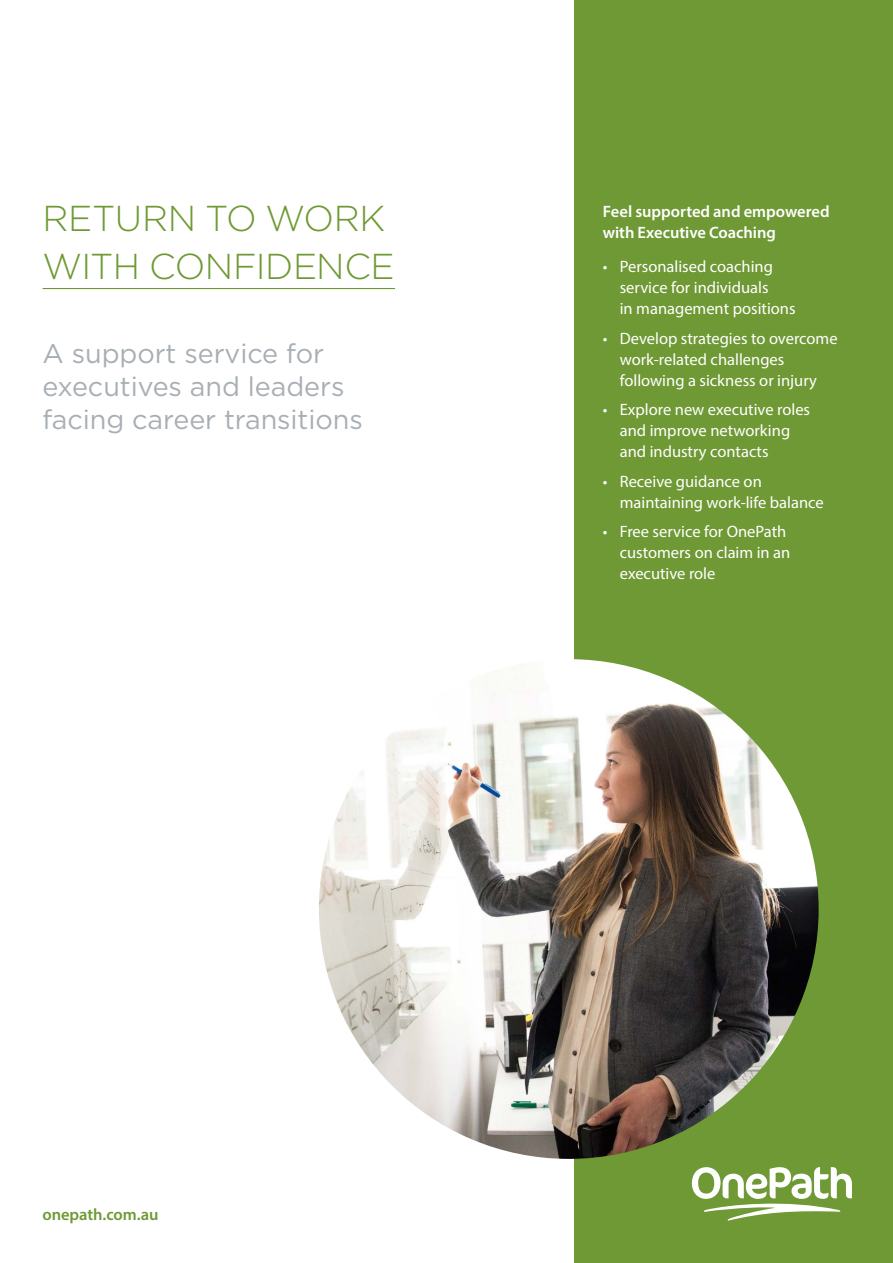
<style>
.page{position:relative;width:893px;height:1263px;background:#fff}
.page>*{position:absolute;margin:0;border:0;box-sizing:border-box;transform-origin:0 0}
.OP_Head_1{font:300 36px/48px "Gotham";letter-spacing:-.01em;color:#6e9934}
.Cover_Subhead{font:27px/33px "Gotham";letter-spacing:-.005em;color:#a7afb5}
.t1{font:16.5px/21px "Myriad Pro";color:#fff}
.OP_Head_4{font:600 16.5px/21px "Myriad Pro";letter-spacing:-.005em;color:#fff}
.t2{font:600 16.5px "Myriad Pro";letter-spacing:-.005em;color:#6e9934}
</style>
<div class="page">
<div style="left:574px;top:0;width:319px;height:1263px;background:#6e9934"></div>
<img style="left:319px;top:659px;width:500px;height:500px;border-radius:250px">
<svg style="left:692px;top:1167px;width:160px;height:54px"></svg>
<hr style="left:43px;top:288px;width:352px;height:1px;background:#6e9934">
<p class="OP_Head_1" style="left:43px;top:194px;width:354px">RETURN TO WORK<br>WITH CONFIDENCE</p>
<p class="Cover_Subhead" style="left:43px;top:336px;width:322px">A support service for executives and leaders facing career transitions</p>
<p class="OP_Head_4" style="left:603px;top:201px;width:228px">Feel supported and empowered with Executive Coaching</p>
<p class="t1" style="left:620px;top:256px;width:177px;text-indent:-17px">• Personalised coaching service for individuals<br>in management positions</p>
<p class="t1" style="left:620px;top:327px;width:219px;text-indent:-17px">• Develop strategies to overcome work-related challenges following a sickness or injury</p>
<p class="t1" style="left:620px;top:399px;width:192px;text-indent:-17px">• Explore new executive roles and improve networking and industry contacts</p>
<p class="t1" style="left:620px;top:470px;width:206px;text-indent:-17px">• Receive guidance on maintaining work-life balance</p>
<p class="t1" style="left:620px;top:521px;width:172px;text-indent:-17px">• Free service for OnePath customers on claim in an executive role</p>
<p class="t2" style="left:43px;top:1204px;width:117px">onepath.com.au</p>
</div>
